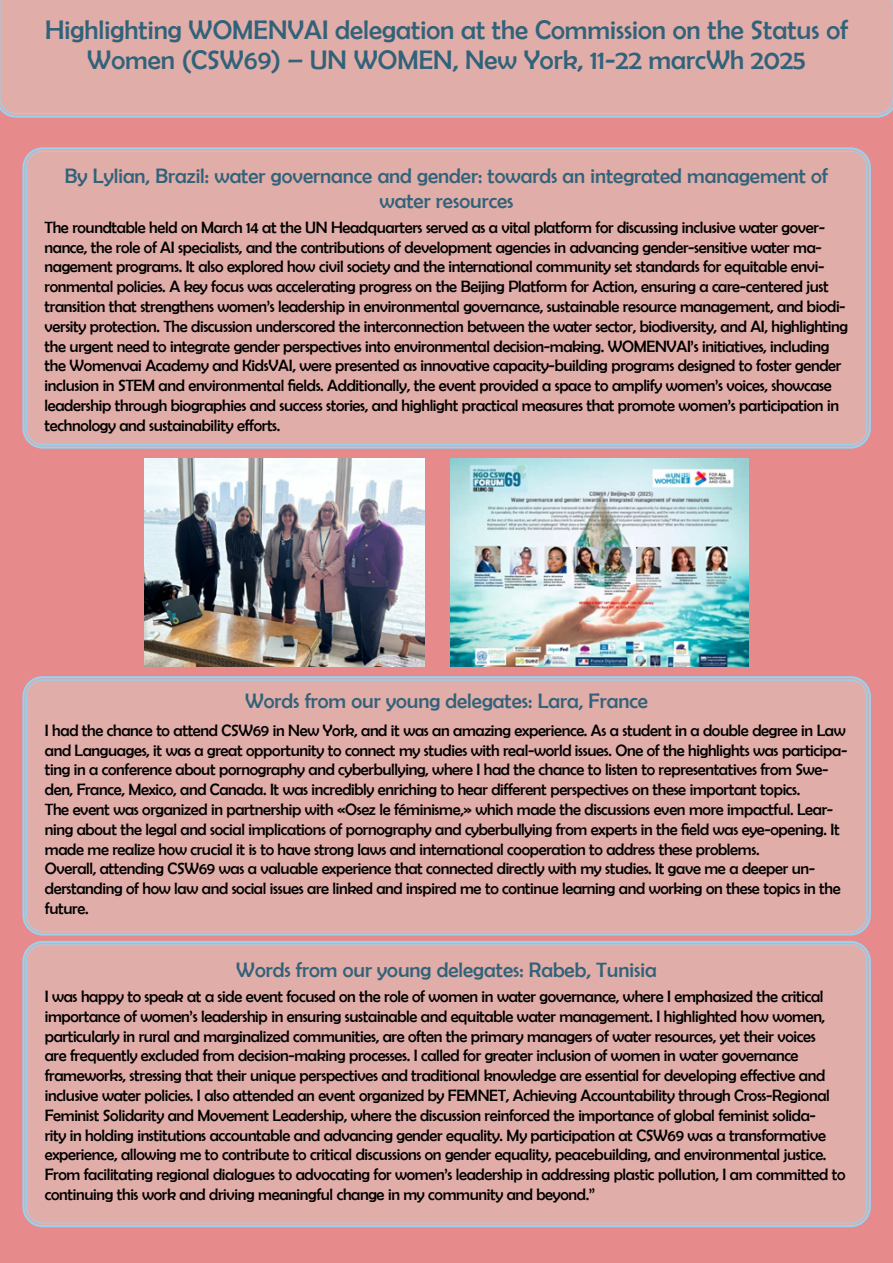
<style>
.page{position:relative;width:893px;height:1263px;background:#e68a8b}
.page>*{position:absolute;margin:0;border:0;box-sizing:border-box;transform-origin:0 0}
.t1{font:27px/30px "Berlin Sans FB";color:#31627a;text-align:center}
.t2{font:21px/25.2px "Berlin Sans FB";color:#31627a;text-align:center}
.t3{font:16.5px/19.8px "Berlin Sans FB";letter-spacing:-.02em;color:#000}
</style>
<div class="page">
<svg style="left:5px;top:114px;width:883px;height:4px"></svg>
<div style="left:0;top:0;width:893px;height:114px;background:#e0ada8"></div>
<div style="left:25px;top:678px;width:844px;height:255px;background:#e0ada8;border-radius:18px"></div>
<div style="left:22px;top:676px;width:849px;height:259px;border:2px solid #9bd1ef;border-radius:19px"></div>
<div style="left:25px;top:150px;width:844px;height:296px;background:#e0ada8;border-radius:18px"></div>
<div style="left:22px;top:147px;width:849px;height:302px;border:2px solid #9bd1ef;border-radius:19px"></div>
<div style="left:25px;top:943px;width:844px;height:282px;background:#e0ada8;border-radius:18px"></div>
<div style="left:22px;top:941px;width:849px;height:286px;border:2px solid #9bd1ef;border-radius:19px"></div>
<img style="left:145px;top:458px;width:280px;height:208px">
<img style="left:451px;top:458px;width:297px;height:208px">
<h1 class="t1" style="left:45px;top:14px;width:804px">Highlighting WOMENVAI delegation at the Commission on the Status of<br>Women (CSW69) – UN WOMEN, New York, 11-22 marcWh 2025</h1>
<p class="t2" style="left:65px;top:163px;width:765px">By Lylian, Brazil: water governance and gender: towards an integrated management of water resources</p>
<p class="t3" style="left:45px;top:217px;width:805px">The roundtable held on March 14 at the UN Headquarters served as a vital platform for discussing inclusive water gover&shy;nance, the role of AI specialists, and the contributions of development agencies in advancing gender-sensitive water ma&shy;nagement programs. It also explored how civil society and the international community set standards for equitable envi&shy;ronmental policies. A key focus was accelerating progress on the Beijing Platform for Action, ensuring a care-centered just transition that strengthens women’s leadership in environmental governance, sustainable resource management, and biodi&shy;versity protection. The discussion underscored the interconnection between the water sector, biodiversity, and AI, highlighting the urgent need to integrate gender perspectives into environmental decision-making. WOMENVAI’s initiatives, including the Womenvai Academy and KidsVAI, were presented as innovative capacity-building programs designed to foster gender inclusion in STEM and environmental fields. Additionally, the event provided a space to amplify women’s voices, showcase leadership through biographies and success stories, and highlight practical measures that promote women’s participation in technology and sustainability efforts.</p>
<p class="t2" style="left:245px;top:688px;width:404px">Words from our young delegates: Lara, France</p>
<p class="t3" style="left:45px;top:720px;width:804px">I had the chance to attend CSW69 in New York, and it was an amazing experience. As a student in a double degree in Law and Languages, it was a great opportunity to connect my studies with real-world issues. One of the highlights was participa&shy;ting in a conference about pornography and cyberbullying, where I had the chance to listen to representatives from Swe&shy;den, France, Mexico, and Canada. It was incredibly enriching to hear different perspectives on these important topics.<br>The event was organized in partnership with «Osez le féminisme,» which made the discussions even more impactful. Lear&shy;ning about the legal and social implications of pornography and cyberbullying from experts in the field was eye-opening. It made me realize how crucial it is to have strong laws and international cooperation to address these problems.<br>Overall, attending CSW69 was a valuable experience that connected directly with my studies. It gave me a deeper un&shy;derstanding of how law and social issues are linked and inspired me to continue learning and working on these topics in the future.</p>
<p class="t2" style="left:236px;top:957px;width:422px">Words from our young delegates: Rabeb, Tunisia</p>
<p class="t3" style="left:45px;top:986px;width:802px">I was happy to speak at a side event focused on the role of women in water governance, where I emphasized the critical importance of women’s leadership in ensuring sustainable and equitable water management. I highlighted how women, particularly in rural and marginalized communities, are often the primary managers of water resources, yet their voices<br>are frequently excluded from decision-making processes. I called for greater inclusion of women in water governance frameworks, stressing that their unique perspectives and traditional knowledge are essential for developing effective and inclusive water policies. I also attended an event organized by FEMNET, Achieving Accountability through Cross-Regional Feminist Solidarity and Movement Leadership, where the discussion reinforced the importance of global feminist solida-<br>rity in holding institutions accountable and advancing gender equality. My participation at CSW69 was a transformative experience, allowing me to contribute to critical discussions on gender equality, peacebuilding, and environmental justice.<br>From facilitating regional dialogues to advocating for women’s leadership in addressing plastic pollution, I am committed to continuing this work and driving meaningful change in my community and beyond.”</p>
</div>
